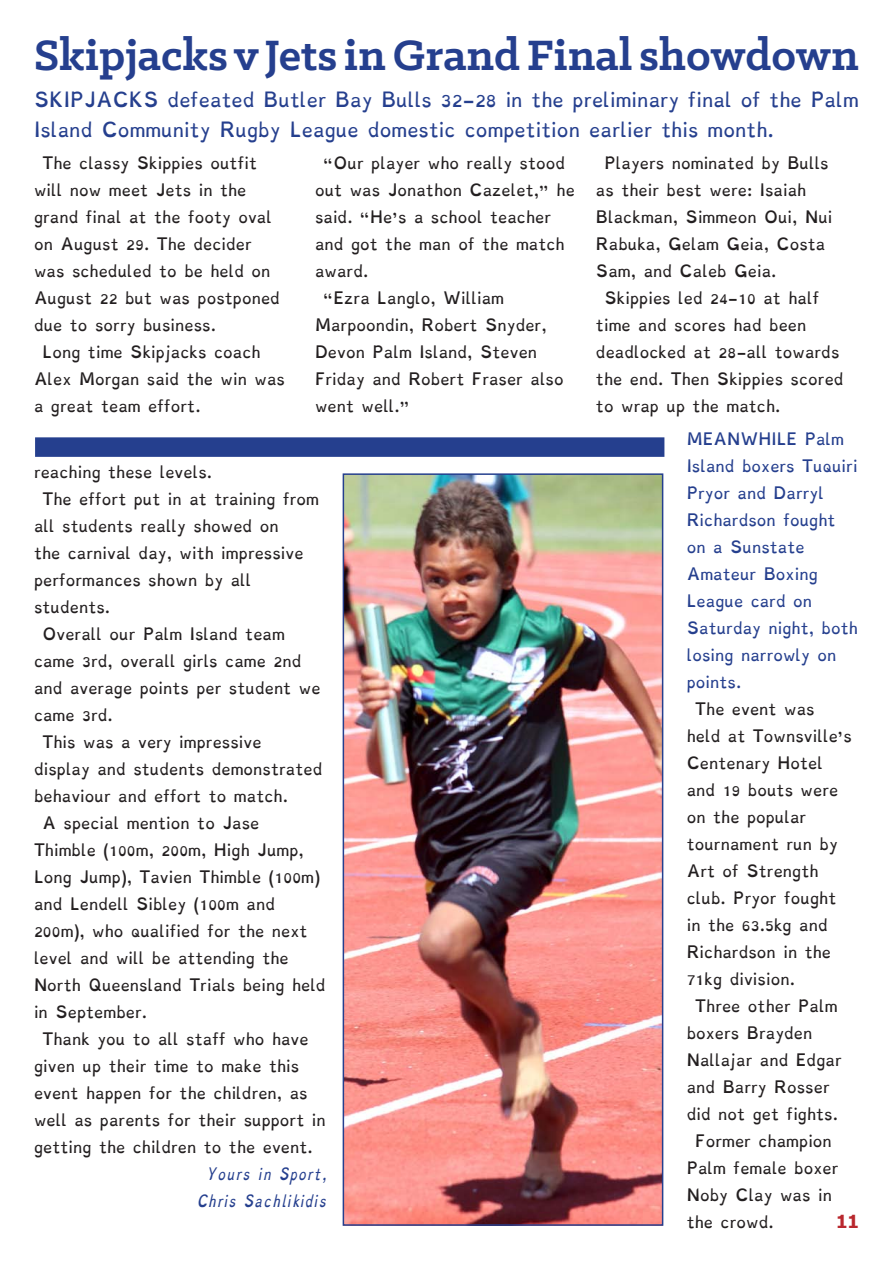
<style>
.page{position:relative;width:893px;height:1263px;background:#fff}
.page>*{position:absolute;margin:0;border:0;box-sizing:border-box;transform-origin:0 0}
.Heads{font:700 48px "Klinic Slab";color:#253f8e}
._1st_Par{font:700 18px "Tahoma";color:#b9282e}
.t1{font:16.5px/30px "Dyslexie";color:#253f8e}
.t2{font:13.5px/27px "Dyslexie";color:#231f20}
.t3{font:13.5px/27px "Dyslexie";color:#253f8e}
.t4{font:italic 13.5px "Dyslexie";color:#253f8e}
</style>
<div class="page">
<img style="left:346px;top:476px;width:314px;height:747px">
<div style="left:343px;top:473px;width:320px;height:753px;border:2px solid #253f8e"></div>
<div style="left:35px;top:437px;width:629px;height:20px;background:#253f8e"></div>
<p class="Heads" style="left:34px;top:24px;width:826px">Skipjacks v Jets in Grand Final showdown</p>
<p class="t1" style="left:34px;top:85px;width:826px">SKIPJACKS defeated Butler Bay Bulls 32-28 in the preliminary final of the Palm<br>Island Community Rugby League domestic competition earlier this month.</p>
<p class="t2" style="left:34px;top:150px;width:247px;text-indent:9px">The classy Skippies outfit will now meet Jets in the grand final at the footy oval on August 29. The decider was scheduled to be held on<br>August 22 but was postponed due to sorry business.</p>
<p class="t2" style="left:34px;top:339px;width:253px;text-indent:9px">Long time Skipjacks coach<br>Alex Morgan said the win was a great team effort.</p>
<p class="t2" style="left:315px;top:150px;width:261px;text-indent:9px">“Our player who really stood out was Jonathon Cazelet,” he said. “He’s a school teacher and got the man of the match award.</p>
<p class="t2" style="left:315px;top:285px;width:250px;text-indent:9px">“Ezra Langlo, William<br>Marpoondin, Robert Snyder,<br>Devon Palm Island, Steven<br>Friday and Robert Fraser also went well.”</p>
<p class="t2" style="left:596px;top:150px;width:238px;text-indent:9px">Players nominated by Bulls as their best were: Isaiah<br>Blackman, Simmeon Oui, Nui<br>Rabuka, Gelam Geia, Costa<br>Sam, and Caleb Geia.</p>
<p class="t2" style="left:596px;top:285px;width:249px;text-indent:9px">Skippies led 24-10 at half time and scores had been deadlocked at 28-all towards the end. Then Skippies scored to wrap up the match.</p>
<p class="t2" style="left:34px;top:458px;width:180px">reaching these levels.</p>
<p class="t2" style="left:34px;top:485px;width:287px;text-indent:9px">The effort put in at training from all students really showed on<br>the carnival day, with impressive performances shown by all students.</p>
<p class="t2" style="left:34px;top:620px;width:288px;text-indent:9px">Overall our Palm Island team came 3rd, overall girls came 2nd and average points per student we came 3rd.</p>
<p class="t2" style="left:34px;top:728px;width:290px;text-indent:9px">This was a very impressive<br>display and students demonstrated behaviour and effort to match.</p>
<p class="t2" style="left:34px;top:809px;width:293px;text-indent:9px">A special mention to Jase<br>Thimble (100m, 200m, High Jump,<br>Long Jump), Tavien Thimble (100m) and Lendell Sibley (100m and<br>200m), who qualified for the next level and will be attending the<br>North Queensland Trials being held in September.</p>
<p class="t2" style="left:34px;top:1025px;width:293px;text-indent:9px">Thank you to all staff who have given up their time to make this event happen for the children, as well as parents for their support in getting the children to the event.</p>
<p class="t4" style="left:209px;top:1162px;width:120px">Yours in Sport,</p>
<p class="t4" style="left:198px;top:1189px;width:131px">Chris Sachlikidis</p>
<p class="t3" style="left:687px;top:426px;width:173px">MEANWHILE Palm<br>Island boxers Tuquiri<br>Pryor and Darryl<br>Richardson fought on a Sunstate<br>Amateur Boxing<br>League card on<br>Saturday night, both losing narrowly on points.</p>
<p class="t2" style="left:687px;top:696px;width:167px;text-indent:9px">The event was<br>held at Townsville’s<br>Centenary Hotel and 19 bouts were on the popular tournament run by<br>Art of Strength club. Pryor fought in the 63.5kg and<br>Richardson in the<br>71kg division.</p>
<p class="t2" style="left:687px;top:993px;width:157px;text-indent:9px">Three other Palm boxers Brayden<br>Nallajar and Edgar and Barry Rosser did not get fights.</p>
<p class="t2" style="left:687px;top:1128px;width:153px;text-indent:9px">Former champion<br>Palm female boxer<br>Noby Clay was in the crowd.</p>
<p class="_1st_Par" style="left:836px;top:1209px;width:24px">11</p>
</div>
